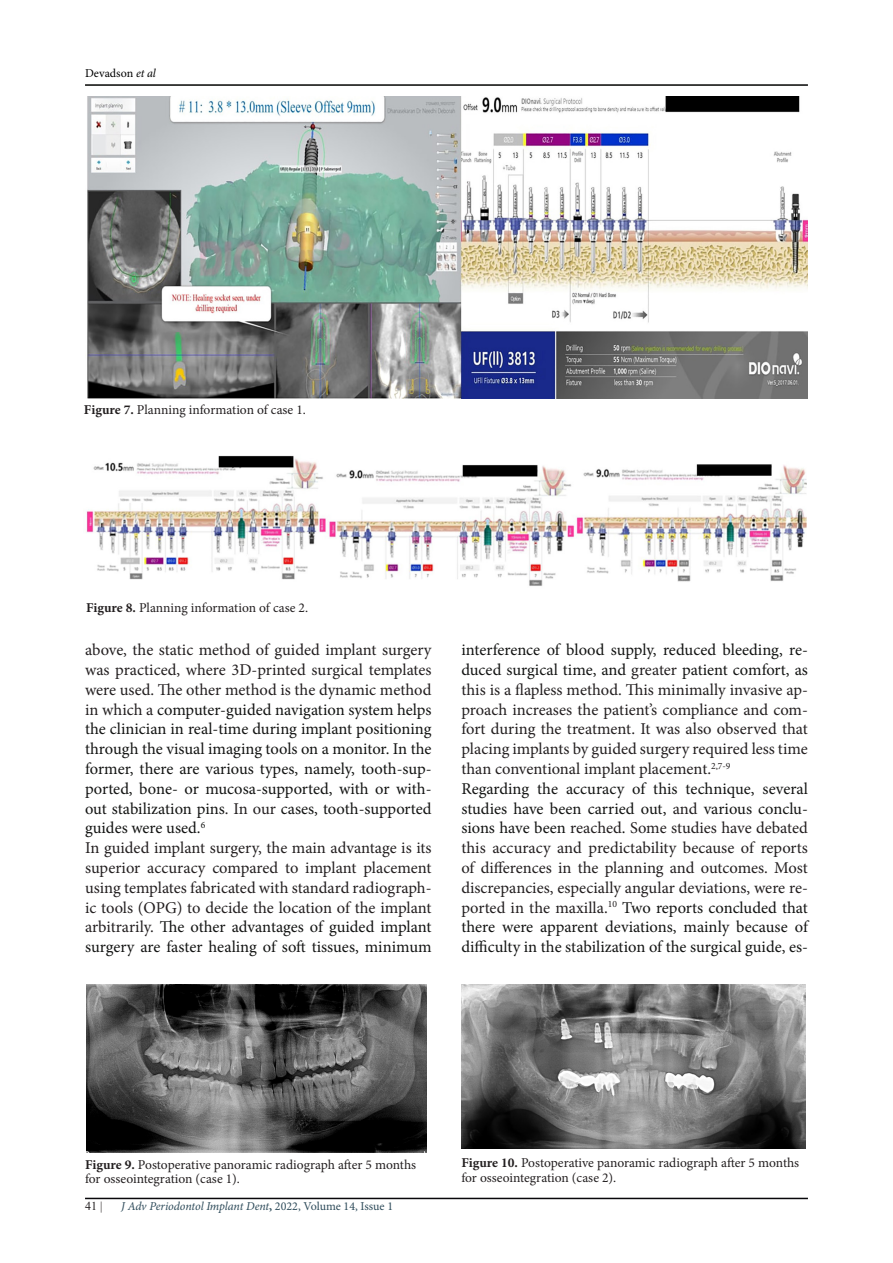
<style>
.page{position:relative;width:893px;height:1263px;background:#fff}
.page>*{position:absolute;margin:0;border:0;box-sizing:border-box;transform-origin:0 0}
.t1{font:16.5px/19.8px "Minion Pro";color:#231f20}
.t2{font:16.5px/19.8px "Minion Pro";color:#131413}
.t3{font:13.5px/14.9px "Minion Pro";color:#231f20}
.t4{font:italic 12px "Minion Pro";letter-spacing:-.01em;color:#2e4b5a}
.t5{font:12px "Minion Pro";color:#000}
.t6{font:12px "Times New Roman";color:#231f20}
.t7{font:9.6px "Minion Pro";color:#231f20}
.s1{font-style:italic}
.s2{font-weight:700}
.s3{color:#131413}
.s4{color:#231f20}
.s5{font-size:16.5px}
.s6{font-weight:700;font-style:normal}
.s7{font-style:normal}
</style>
<div class="page">
<hr style="left:85px;top:84px;width:723px;height:2px;background:#040503">
<hr style="left:85px;top:1198px;width:723px;height:1px;background:#08070a">
<img style="left:86px;top:985px;width:340px;height:167px">
<img style="left:461px;top:985px;width:345px;height:164px">
<img style="left:86px;top:455px;width:721px;height:131px">
<img style="left:87px;top:97px;width:721px;height:301px">
<p class="t5" style="left:85px;top:65px;width:72px">Devadson <span class="s1">et al</span></p>
<p class="t3" style="left:84px;top:402px;width:223px"><span class="s2">Figure 7.</span> Planning information of case 1.</p>
<p class="t3" style="left:86px;top:600px;width:223px"><span class="s2">Figure 8.</span> Planning information of case 2.</p>
<p class="t1" style="left:85px;top:640px;width:348px;text-align:justify">above, the static method of guided implant surgery was practiced, where D3 -printed surgical templates were used. The other method is the dynamic method in which a <span class="s3">computer-guided navigation system helps the clinician in real-time during implant positioning through the visual imaging tools on a monitor In. the</span></p>
<p class="t2" style="left:85px;top:759px;width:348px">former, there are various types, namely, tooth-sup-</p>
<p class="t2" style="left:461px;top:640px;width:348px">interference of blood supply, reduced bleeding, re-</p>
<p class="t2" style="left:461px;top:660px;width:348px">duced surgical time, and <span class="s4">greater</span> patient comfort, as</p>
<p class="t1" style="left:461px;top:680px;width:348px">this is a flapless method. This minimally invasive ap-</p>
<p class="t1" style="left:461px;top:699px;width:348px">proach increases the patients’ compliance and com-</p>
<p class="t1" style="left:461px;top:719px;width:348px">fort during the treatment. It was also observed that</p>
<p class="t1" style="left:461px;top:739px;width:348px">placing implants by guided surgery required less time</p>
<p class="t7" style="left:707px;top:759px;width:25px"><span class="s5">.</span>2,7-9</p>
<p class="t1" style="left:461px;top:759px;width:247px">than conventional implant placement</p>
<p class="t2" style="left:85px;top:779px;width:348px">ported, bone- or mucosa-supported, with or with-</p>
<p class="t2" style="left:85px;top:798px;width:348px">out stabilization pins<span class="s4">. In our</span> cases, tooth-supported</p>
<p class="t2" style="left:85px;top:818px;width:122px">guides were used.<sup>6</sup></p>
<p class="t1" style="left:85px;top:838px;width:348px">In guided implant surgery, the main advantage is its superior accuracy compared to implant placement</p>
<p class="t1" style="left:85px;top:897px;width:348px">ic tools (OPG) to decide the location of the implant</p>
<p class="t1" style="left:85px;top:878px;width:348px">using templates fabricated with standard radiograph-</p>
<p class="t2" style="left:85px;top:917px;width:348px"><span class="s4">arbitrarily.</span> The other advantages of guided implant surgery are faster healing of soft tissues, minimum</p>
<p class="t2" style="left:461px;top:779px;width:69px">Regarding</p>
<p class="t1" style="left:461px;top:818px;width:348px"><span class="s3">sions have been</span> reached<span class="s3">.</span> Some studies have debated</p>
<p class="t2" style="left:537px;top:779px;width:22px">the</p>
<p class="t2" style="left:632px;top:779px;width:15px">of</p>
<p class="t2" style="left:653px;top:779px;width:26px">this</p>
<p class="t2" style="left:686px;top:779px;width:70px">technique,</p>
<p class="t2" style="left:762px;top:779px;width:47px">several</p>
<p class="t2" style="left:566px;top:779px;width:60px">accuracy</p>
<p class="t2" style="left:461px;top:798px;width:348px">studies have been carried out, <span class="s4">and</span> various conclu-</p>
<p class="t1" style="left:461px;top:838px;width:348px">this accuracy and predictability because of reports of differences in the planning and outcomes. Most</p>
<p class="t2" style="left:622px;top:897px;width:187px">Two reports concluded that</p>
<p class="t1" style="left:461px;top:878px;width:348px">discrepancies, especially angular deviations, were re-</p>
<p class="t2" style="left:461px;top:917px;width:348px">there were apparent deviations, mainly because of</p>
<p class="t1" style="left:461px;top:897px;width:144px">ported in the maxilla</p>
<p class="t7" style="left:604px;top:898px;width:15px"><span class="s5">.</span>10</p>
<p class="t2" style="left:461px;top:937px;width:348px">difficulty in the stabilization of the surgical guide, es-</p>
<p class="t3" style="left:85px;top:1157px;width:333px"><span class="s2">Figure 9.</span> Postoperative panoramic radiograph after 5 months</p>
<p class="t3" style="left:85px;top:1172px;width:156px">for osseointegration (case .(1</p>
<p class="t6" style="left:85px;top:1197px;width:19px">41|</p>
<p class="t4" style="left:121px;top:1198px;width:273px">J Adv Periodontol Implant Dent<span class="s6">,</span> <span class="s7">2022, Volume 14, Issue 1</span></p>
<p class="t3" style="left:461px;top:1155px;width:339px"><span class="s2">Figure 10.</span> Postoperative panoramic radiograph after 5 months for osseointegration (case .(2</p>
</div>
